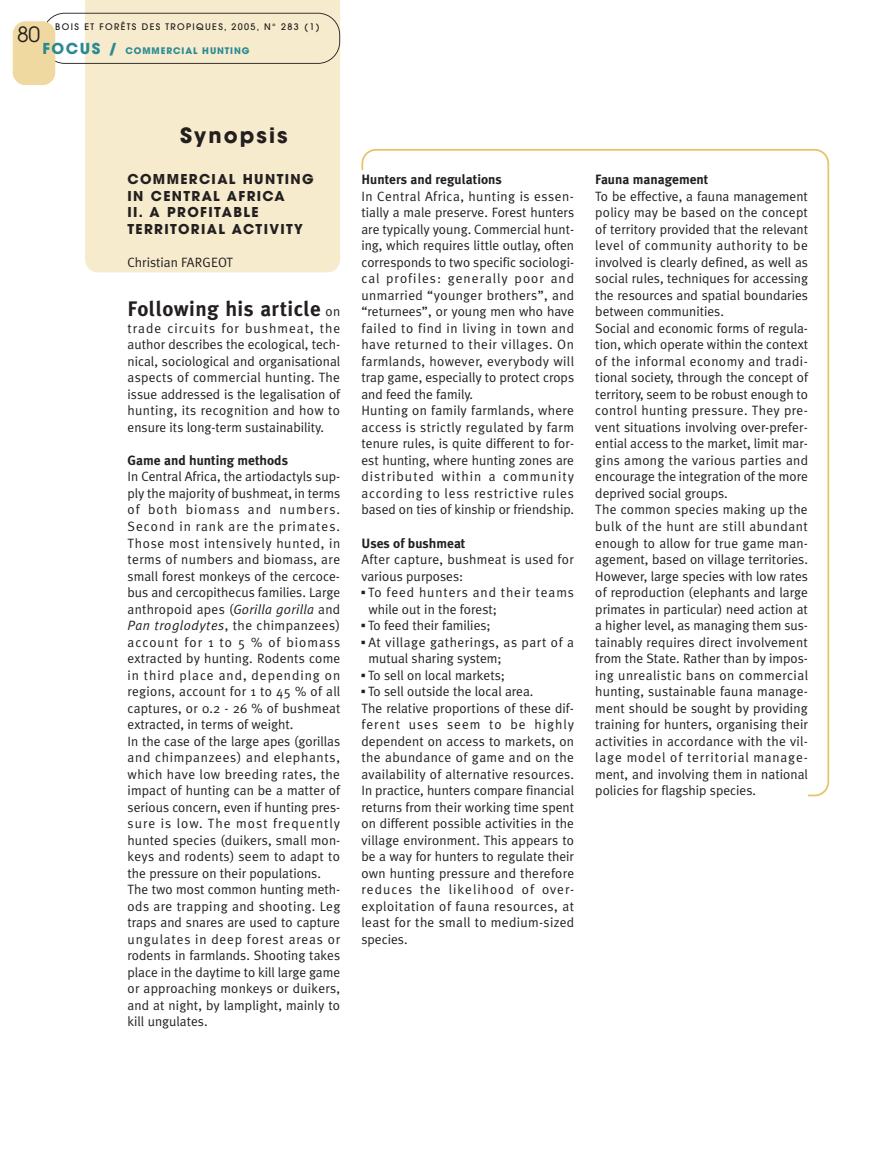
<style>
.page{position:relative;width:893px;height:1149px;background:#fff}
.page>*{position:absolute;margin:0;border:0;box-sizing:border-box;transform-origin:0 0}
.t1{font:700 21px "Meta Plus";letter-spacing:.02em;color:#231f20}
.t2{font:700 21px "Avant Garde";letter-spacing:.1em;color:#231f20}
.t3{font:21px "Avant Garde";color:#231f20}
.t4{font:13.5px/16.5px "Meta Plus Normal";letter-spacing:.005em;color:#231f20}
.t5{font:700 13.5px "Meta Plus";color:#231f20}
.t6{font:700 13.5px/16.5px "Avant Garde";letter-spacing:.1em;color:#231f20}
.t7{font:13.5px/16.5px "Meta Plus Normal";letter-spacing:.04em;color:#231f20}
.t8{font:13.5px/16.5px "Meta Plus Normal";letter-spacing:.065em;color:#231f20}
.t9{font:13.5px/16.5px "Meta Plus Normal";letter-spacing:.025em;color:#231f20}
.t10{font:500 9px "Avant Garde";letter-spacing:.15em;color:#231f20}
.t11{font:700 9px "Avant Garde";letter-spacing:.1em;color:#2c8993}
.s1{font-size:15px}
.s2{font-family:"Meta Plus Normal";font-weight:400;font-size:13.5px}
.s3{font-style:italic}
.s4{font-family:"Universal Newswith Comm Pi"}
</style>
<div class="page">
<svg style="left:361px;top:149px;width:468px;height:647px"></svg>
<div style="left:340px;top:170px;width:468px;height:897px;background:#fff"></div>
<div style="left:85px;top:0;width:255px;height:272px;background:#f6ebcd"></div>
<svg style="left:46px;top:13px;width:294px;height:51px;background:#efe6cc"></svg>
<div style="left:13px;top:21px;width:42px;height:64px;background:#f0d9a0;border-radius:13px"></div>
<h1 class="t3" style="left:17px;top:26px;width:25px">80</h1>
<p class="t10" style="left:55px;top:23px;width:266px">BOIS ET FORÊTS DES TROPIQUES, 2005, N° 283 (1)</p>
<p class="t11" style="left:43px;top:47px;width:208px"><span class="s1">FOCUS /</span> COMMERCIAL HUNTING</p>
<h1 class="t2" style="left:180px;top:128px;width:109px">Synopsis</h1>
<p class="t6" style="left:128px;top:173px;width:188px">COMMERCIAL HUNTING<br>IN CENTRAL AFRICA<br>II. A PROFITABLE<br>TERRITORIAL ACTIVITY</p>
<p class="t4" style="left:128px;top:254px;width:107px">Christian FARGEOT</p>
<h1 class="t1" style="left:128px;top:297px;width:214px">Following his article <span class="s2">on</span></h1>
<p class="t4" style="left:128px;top:320px;width:214px;text-align:justify">trade circuits for bushmeat, the author describes the ecological, tech&shy;nical, sociological and organisational aspects of commercial hunting. The issue addressed is the legalisation of hunting, its recognition and how to ensure its long-term sustainability.</p>
<p class="t5" style="left:128px;top:452px;width:162px">Game and hunting methods</p>
<p class="t4" style="left:128px;top:468px;width:214px">In Central Africa, the artiodactyls sup&shy;ply the majority of bushmeat, in terms of both biomass and numbers.<br>Second in rank are the primates.<br>Those most intensively hunted, in terms of numbers and biomass, are small forest monkeys of the cercoce&shy;bus and cercopithecus families. Large anthropoid apes (<span class="s3">Gorilla gorilla</span> and <span class="s3">Pan troglodytes</span>, the chimpanzees) account for 1 to 5 % of biomass extracted by hunting. Rodents come in third place and, depending on regions, account for 1 to 45 % of all captures, or 0.2 - 26 % of bushmeat extracted, in terms of weight.<br>In the case of the large apes (gorillas and chimpanzees) and elephants, which have low breeding rates, the impact of hunting can be a matter of serious concern, even if hunting pres&shy;sure is low. The most frequently hunted species (duikers, small mon&shy;keys and rodents) seem to adapt to the pressure on their populations.<br>The two most common hunting meth&shy;ods are trapping and shooting. Leg traps and snares are used to capture ungulates in deep forest areas or rodents in farmlands. Shooting takes place in the daytime to kill large game or approaching monkeys or duikers, and at night, by lamplight, mainly to kill ungulates.</p>
<p class="t5" style="left:361px;top:171px;width:142px">Hunters and regulations</p>
<p class="t4" style="left:361px;top:188px;width:214px">In Central Africa, hunting is essen&shy;tially a male preserve. Forest hunters are typically young. Commercial hunt&shy;ing, which requires little outlay, often corresponds to two specific sociologi&shy;cal profiles: generally poor and unmarried “younger brothers”, and “returnees”, or young men who have failed to find in living in town and have returned to their villages. On farmlands, however, everybody will trap game, especially to protect crops and feed the family.<br>Hunting on family farmlands, where access is strictly regulated by farm tenure rules, is quite different to for&shy;est hunting, where hunting zones are distributed within a community according to less restrictive rules based on ties of kinship or friendship.</p>
<p class="t5" style="left:361px;top:534px;width:106px">Uses of bushmeat</p>
<p class="t9" style="left:361px;top:551px;width:214px">After capture, bushmeat is used for various purposes:</p>
<p class="t8" style="left:368px;top:584px;width:207px;text-indent:-7px"><span class="s4">▪</span> To feed hunters and their teams while out in the forest;</p>
<p class="t4" style="left:361px;top:617px;width:131px"><span class="s4">▪</span> To feed their families;</p>
<p class="t7" style="left:368px;top:633px;width:207px;text-indent:-7px"><span class="s4">▪</span> At village gatherings, as part of a mutual sharing system;</p>
<p class="t4" style="left:361px;top:666px;width:145px"><span class="s4">▪</span> To sell on local markets;</p>
<p class="t4" style="left:361px;top:683px;width:214px"><span class="s4">▪</span> To sell outside the local area.<br>The relative proportions of these dif&shy;ferent uses seem to be highly dependent on access to markets, on the abundance of game and on the availability of alternative resources.<br>In practice, hunters compare financial returns from their working time spent on different possible activities in the village environment. This appears to be a way for hunters to regulate their own hunting pressure and therefore reduces the likelihood of over&shy;exploitation of fauna resources, at least for the small to medium-sized species.</p>
<p class="t5" style="left:595px;top:171px;width:115px">Fauna management</p>
<p class="t4" style="left:595px;top:188px;width:214px">To be effective, a fauna management policy may be based on the concept of territory provided that the relevant level of community authority to be involved is clearly defined, as well as social rules, techniques for accessing the resources and spatial boundaries between communities.<br>Social and economic forms of regula&shy;tion, which operate within the context of the informal economy and tradi&shy;tional society, through the concept of territory, seem to be robust enough to control hunting pressure. They pre&shy;vent situations involving over-prefer&shy;ential access to the market, limit mar&shy;gins among the various parties and encourage the integration of the more deprived social groups.<br>The common species making up the bulk of the hunt are still abundant enough to allow for true game man&shy;agement, based on village territories.<br>However, large species with low rates of reproduction (elephants and large primates in particular) need action at a higher level, as managing them sus&shy;tainably requires direct involvement from the State. Rather than by impos&shy;ing unrealistic bans on commercial hunting, sustainable fauna manage&shy;ment should be sought by providing training for hunters, organising their activities in accordance with the vil&shy;lage model of territorial manage&shy;ment, and involving them in national policies for flagship species.</p>
</div>
